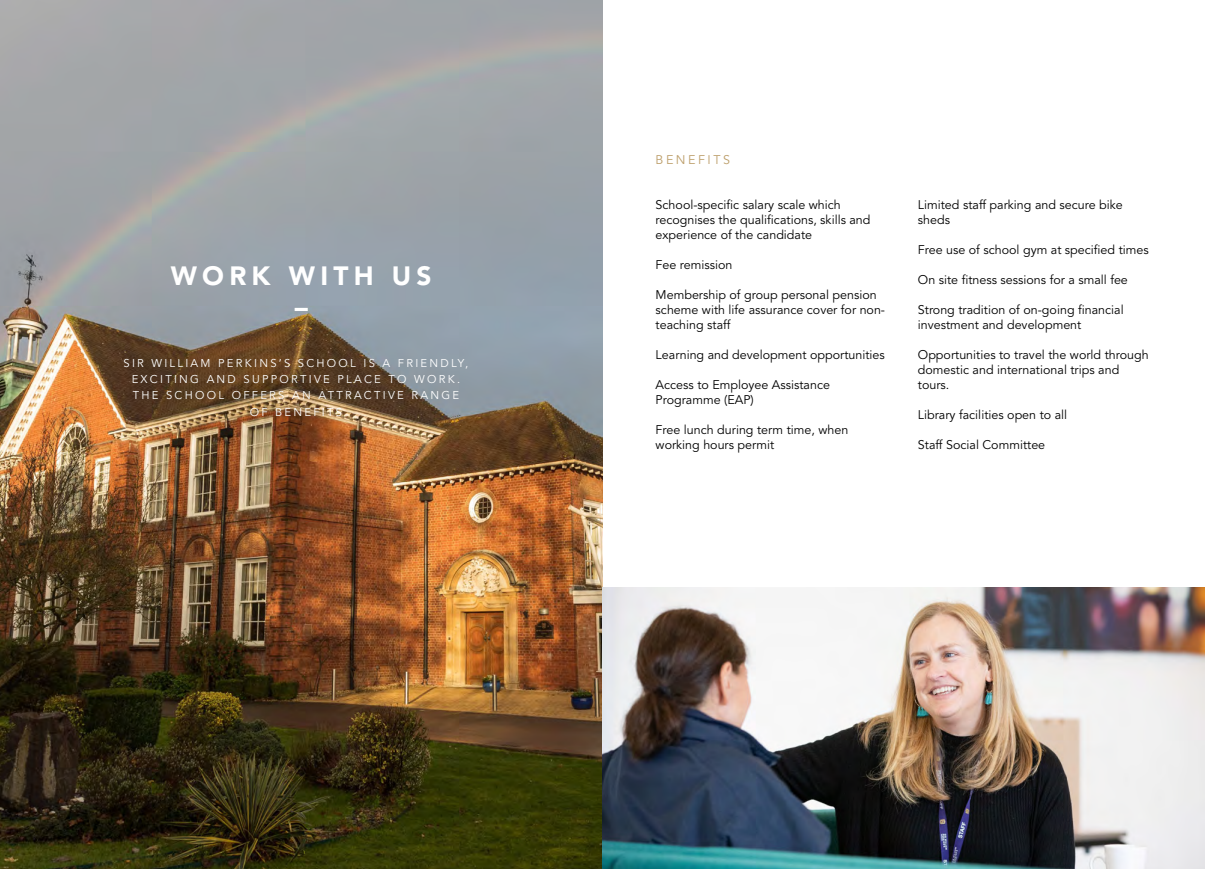
<style>
.page{position:relative;width:1205px;height:869px;background:#fff}
.page>*{position:absolute;margin:0;border:0;box-sizing:border-box;transform-origin:0 0}
.t1{font:900 26.25px/31.5px "Avenir LT Pro";letter-spacing:.2em;color:#fff;text-align:center}
.t2{font:12.5px/15px "Avenir LT Pro";color:#000}
.t3{font:12.5px "Avenir LT Pro";letter-spacing:.2em;color:#bd9f6b}
.t4{font:11.25px/16.2px "Avenir LT Pro";letter-spacing:.2em;color:#fff;text-align:center}
</style>
<div class="page">
<img style="left:0;top:0;width:602px;height:868px">
<img style="left:602px;top:587px;width:603px;height:281px">
<h1 class="t1" style="left:171px;top:260px;width:262px">WORK WITH US –</h1>
<p class="t4" style="left:123px;top:355px;width:346px">SIR WILLIAM PERKINS’S SCHOOL IS A FRIENDLY, EXCITING AND SUPPORTIVE PLACE TO WORK.<br>THE SCHOOL OFFERS AN ATTRACTIVE RANGE OF BENEFITS</p>
<p class="t3" style="left:656px;top:152px;width:76px">BENEFITS</p>
<p class="t2" style="left:656px;top:197px;width:216px">School-specific salary scale which recognises the qualifications, skills and experience of the candidate</p>
<p class="t2" style="left:656px;top:257px;width:78px">Fee remission</p>
<p class="t2" style="left:656px;top:287px;width:231px">Membership of group personal pension scheme with life assurance cover for non&shy;teaching staff</p>
<p class="t2" style="left:656px;top:347px;width:231px">Learning and development opportunities</p>
<p class="t2" style="left:656px;top:377px;width:176px">Access to Employee Assistance<br>Programme (EAP)</p>
<p class="t2" style="left:656px;top:422px;width:194px">Free lunch during term time, when working hours permit</p>
<p class="t2" style="left:918px;top:197px;width:206px">Limited staff parking and secure bike sheds</p>
<p class="t2" style="left:918px;top:242px;width:232px">Free use of school gym at specified times</p>
<p class="t2" style="left:918px;top:272px;width:211px">On site fitness sessions for a small fee</p>
<p class="t2" style="left:918px;top:302px;width:207px">Strong tradition of on-going financial investment and development</p>
<p class="t2" style="left:918px;top:347px;width:232px">Opportunities to travel the world through domestic and international trips and tours.</p>
<p class="t2" style="left:918px;top:407px;width:151px">Library facilities open to all</p>
<p class="t2" style="left:918px;top:437px;width:129px">Staff Social Committee</p>
</div>
